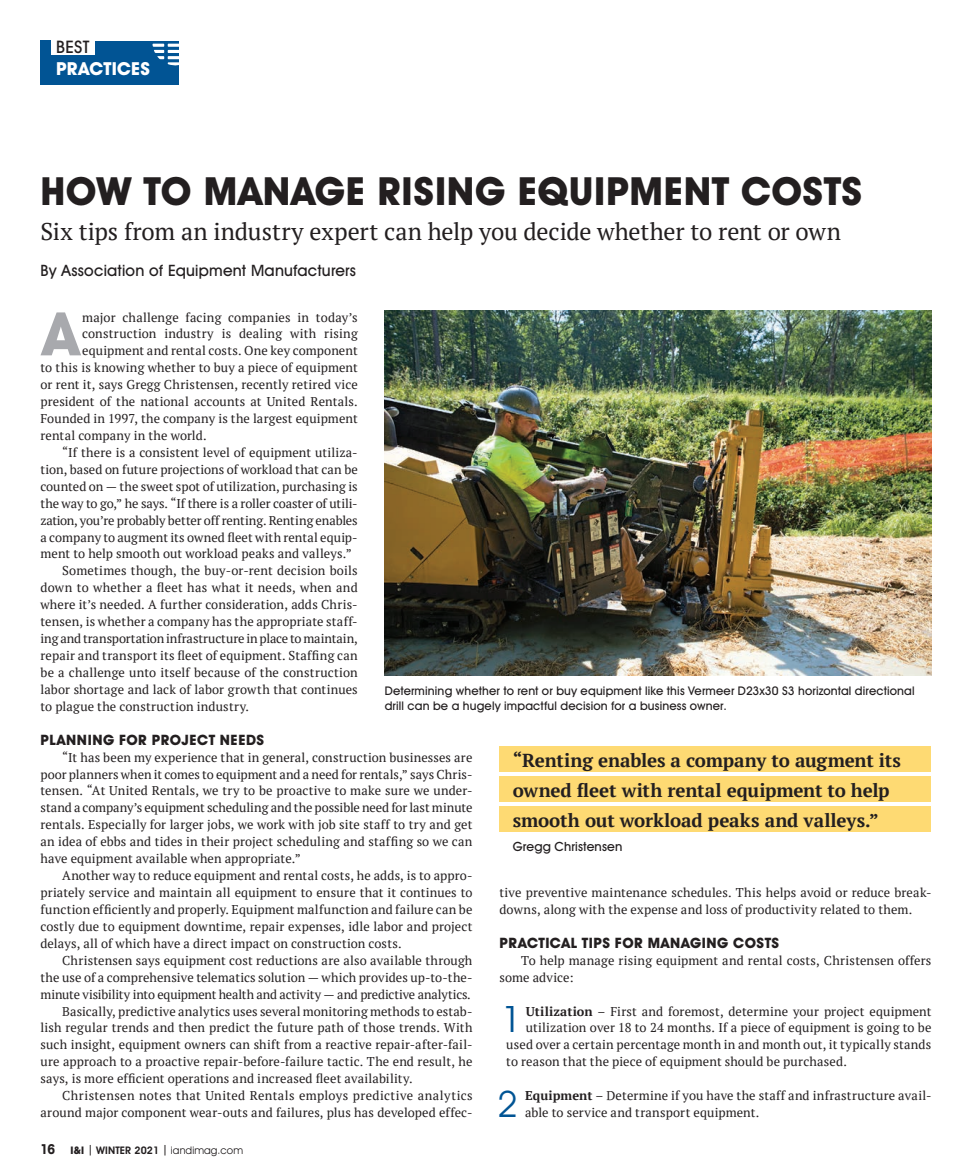
<style>
.page{position:relative;width:972px;height:1175px;background:#fff}
.page>*{position:absolute;margin:0;border:0;box-sizing:border-box;transform-origin:0 0}
.t1{font:700 60.3px "Avant Garde IT Cby BT";color:#a8a9ad}
.t2{font:700 39px "Avant Garde IT Cby BT";letter-spacing:.015em;color:#231f20}
.t3{font:36.6px "Avant Garde IT Cby BT";color:#015494}
.t4{font:24px "PT Serif";letter-spacing:-.005em;color:#231f20}
.t5{font:700 18.75px/30px "PT Serif";letter-spacing:-.01em;color:#231f20}
.t6{font:700 18px "Avant Garde IT Cby BT";letter-spacing:.015em;color:#fff}
.t7{font:500 17.4px "Avant Garde IT Cby BT";color:#231f20}
.t8{font:500 15.75px "Avant Garde IT Cby BT";letter-spacing:.015em;color:#231f20}
.t9{font:700 14.4px "Avant Garde IT Cby BT";letter-spacing:.035em;color:#231f20}
.t10{font:12.75px/17px "PT Serif";letter-spacing:.005em;color:#231f20}
.t11{font:12.75px "PT Serif";letter-spacing:-.015em;color:#231f20}
.t12{font:12.75px "PT Serif";letter-spacing:.03em;color:#231f20}
.t13{font:500 12.75px "Avant Garde IT Cby BT";letter-spacing:.01em;color:#231f20}
.t14{font:500 12px/15px "Avant Garde IT Cby BT";letter-spacing:.01em;color:#231f20}
.t15{font:600 10.5px "Avant Garde IT Cby BT";letter-spacing:.01em;color:#231f20}
.s1{font-weight:700}
.s2{font-weight:700;font-stretch:condensed;font-size:13.5px}
.s3{font-weight:400}
</style>
<div class="page">
<div style="left:41px;top:41px;width:138px;height:44px;background:#015494"></div>
<div style="left:51px;top:40px;width:44px;height:15px;background:#fff"></div>
<svg style="left:152px;top:43px;width:27px;height:23px"></svg>
<img style="left:385px;top:311px;width:547px;height:364px">
<div style="left:500px;top:746px;width:432px;height:26px;background:#feda73"></div>
<div style="left:500px;top:776px;width:432px;height:26px;background:#feda73"></div>
<div style="left:500px;top:806px;width:432px;height:26px;background:#feda73"></div>
<p class="t7" style="left:56px;top:36px;width:35px">BEST</p>
<p class="t6" style="left:56px;top:58px;width:96px">PRACTICES</p>
<p class="t2" style="left:40px;top:167px;width:823px">HOW TO MANAGE RISING EQUIPMENT COSTS</p>
<p class="t4" style="left:40px;top:216px;width:802px">Six tips from an industry expert can help you decide whether to rent or own</p>
<p class="t8" style="left:40px;top:261px;width:317px">By Association of Equipment Manufacturers</p>
<p class="t1" style="left:43px;top:297px;width:37px">A</p>
<p class="t10" style="left:82px;top:308px;width:277px">major challenge facing companies in today’s</p>
<p class="t10" style="left:82px;top:325px;width:277px">construction industry is dealing with rising</p>
<p class="t10" style="left:82px;top:342px;width:277px">equipment and rental costs. One key component</p>
<p class="t10" style="left:41px;top:359px;width:319px">to this is knowing whether to buy a piece of equipment</p>
<p class="t10" style="left:41px;top:376px;width:319px">or rent it, says Gregg Christensen, recently retired vice</p>
<p class="t10" style="left:41px;top:393px;width:319px">president of the national accounts at United Rentals.</p>
<p class="t10" style="left:41px;top:410px;width:319px">Founded in 1997, the company is the largest equipment</p>
<p class="t10" style="left:41px;top:427px;width:168px">rental company in the world.</p>
<p class="t10" style="left:62px;top:444px;width:297px">“If there is a consistent level of equipment utiliza-</p>
<p class="t10" style="left:41px;top:461px;width:319px">tion, based on future projections of workload that can be</p>
<p class="t10" style="left:41px;top:477px;width:319px">counted on — the sweet spot of utilization, purchasing is</p>
<p class="t10" style="left:41px;top:494px;width:319px">the way to go,” he says. “If there is a roller coaster of utili-</p>
<p class="t10" style="left:41px;top:511px;width:319px">zation, you’re probably better off renting. Renting enables</p>
<p class="t10" style="left:41px;top:528px;width:319px">a company to augment its owned fleet with rental equip-</p>
<p class="t10" style="left:41px;top:545px;width:313px">ment to help smooth out workload peaks and valleys.”</p>
<p class="t10" style="left:62px;top:562px;width:297px">Sometimes though, the buy-or-rent decision boils</p>
<p class="t10" style="left:41px;top:579px;width:319px">down to whether a fleet has what it needs, when and</p>
<p class="t10" style="left:41px;top:596px;width:319px">where it’s needed. A further consideration, adds Chris-</p>
<p class="t10" style="left:41px;top:613px;width:319px">tensen, is whether a company has the appropriate staff-</p>
<p class="t10" style="left:41px;top:630px;width:319px">ing and transportation infrastructure in place to maintain,</p>
<p class="t10" style="left:41px;top:647px;width:319px">repair and transport its fleet of equipment. Staffing can</p>
<p class="t10" style="left:41px;top:664px;width:319px">be a challenge unto itself because of the construction</p>
<p class="t10" style="left:41px;top:680px;width:319px">labor shortage and lack of labor growth that continues</p>
<p class="t10" style="left:41px;top:697px;width:210px">to plague the construction industry.</p>
<p class="t9" style="left:40px;top:731px;width:225px">PLANNING FOR PROJECT NEEDS</p>
<p class="t10" style="left:62px;top:748px;width:412px">“It has been my experience that in general, construction businesses are</p>
<p class="t10" style="left:41px;top:765px;width:433px">poor planners when it comes to equipment and a need for rentals,” says Chris-</p>
<p class="t10" style="left:41px;top:782px;width:433px">tensen. “At United Rentals, we try to be proactive to make sure we under-</p>
<p class="t10" style="left:41px;top:799px;width:434px">stand a company’s equipment scheduling and the possible need for last minute</p>
<p class="t10" style="left:41px;top:816px;width:434px">rentals. Especially for larger jobs, we work with job site staff to try and get</p>
<p class="t10" style="left:41px;top:833px;width:434px">an idea of ebbs and tides in their project scheduling and staffing so we can</p>
<p class="t10" style="left:41px;top:850px;width:262px">have equipment available when appropriate.”</p>
<p class="t10" style="left:62px;top:867px;width:412px">Another way to reduce equipment and rental costs, he adds, is to appro-</p>
<p class="t10" style="left:41px;top:884px;width:434px">priately service and maintain all equipment to ensure that it continues to</p>
<p class="t10" style="left:41px;top:900px;width:434px">function efficiently and properly. Equipment malfunction and failure can be</p>
<p class="t10" style="left:41px;top:917px;width:434px">costly due to equipment downtime, repair expenses, idle labor and project</p>
<p class="t10" style="left:41px;top:934px;width:363px">delays, all of which have a direct impact on construction costs.</p>
<p class="t10" style="left:62px;top:951px;width:412px">Christensen says equipment cost reductions are also available through</p>
<p class="t10" style="left:41px;top:968px;width:434px">the use of a comprehensive telematics solution — which provides up-to-the-</p>
<p class="t11" style="left:40px;top:985px;width:432px">minute visibility into equipment health and activity — and predictive analytics.</p>
<p class="t10" style="left:62px;top:1002px;width:412px">Basically, predictive analytics uses several monitoring methods to estab-</p>
<p class="t10" style="left:41px;top:1019px;width:434px">lish regular trends and then predict the future path of those trends. With</p>
<p class="t10" style="left:41px;top:1036px;width:433px">such insight, equipment owners can shift from a reactive repair-after-fail-</p>
<p class="t10" style="left:41px;top:1053px;width:433px">ure approach to a proactive repair-before-failure tactic. The end result, he</p>
<p class="t10" style="left:41px;top:1070px;width:374px">says, is more efficient operations and increased fleet availability.</p>
<p class="t12" style="left:62px;top:1087px;width:412px">Christensen notes that United Rentals employs predictive analytics</p>
<p class="t10" style="left:41px;top:1103px;width:433px">around major component wear-outs and failures, plus has developed effec-</p>
<p class="t14" style="left:385px;top:683px;width:532px">Determining whether to rent or buy equipment like this Vermeer D23x30 S3 horizontal directional drill can be a hugely impactful decision for a business owner.</p>
<p class="t5" style="left:513px;top:745px;width:390px">“Renting enables a company to augment its owned fleet with rental equipment to help smooth out workload peaks and valleys.”</p>
<p class="t13" style="left:513px;top:838px;width:111px">Gregg Christensen</p>
<p class="t10" style="left:500px;top:884px;width:433px">tive preventive maintenance schedules. This helps avoid or reduce break&shy;downs, along with the expense and loss of productivity related to them.</p>
<p class="t9" style="left:500px;top:934px;width:281px">PRACTICAL TIPS FOR MANAGING COSTS</p>
<p class="t10" style="left:500px;top:951px;width:434px;text-indent:22px">To help manage rising equipment and rental costs, Christensen offers some advice:</p>
<p class="t3" style="left:501px;top:997px;width:22px">1</p>
<p class="t10" style="left:526px;top:1002px;width:407px"><span class="s1">Utilization</span> – First and foremost, determine your project equipment</p>
<p class="t10" style="left:526px;top:1019px;width:407px">utilization over 18 to 24 months. If a piece of equipment is going to be</p>
<p class="t10" style="left:506px;top:1036px;width:427px">used over a certain percentage month in and month out, it typically stands</p>
<p class="t10" style="left:506px;top:1053px;width:342px">to reason that the piece of equipment should be purchased.</p>
<p class="t3" style="left:497px;top:1081px;width:22px">2</p>
<p class="t10" style="left:525px;top:1087px;width:408px"><span class="s1">Equipment</span> – Determine if you have the staff and infrastructure avail&shy;able to service and transport equipment.</p>
<p class="t15" style="left:40px;top:1143px;width:204px"><span class="s2">16</span> <span class="s1">I&amp;I</span> | WINTER 2021 | <span class="s3">iandimag.com</span></p>
</div>
